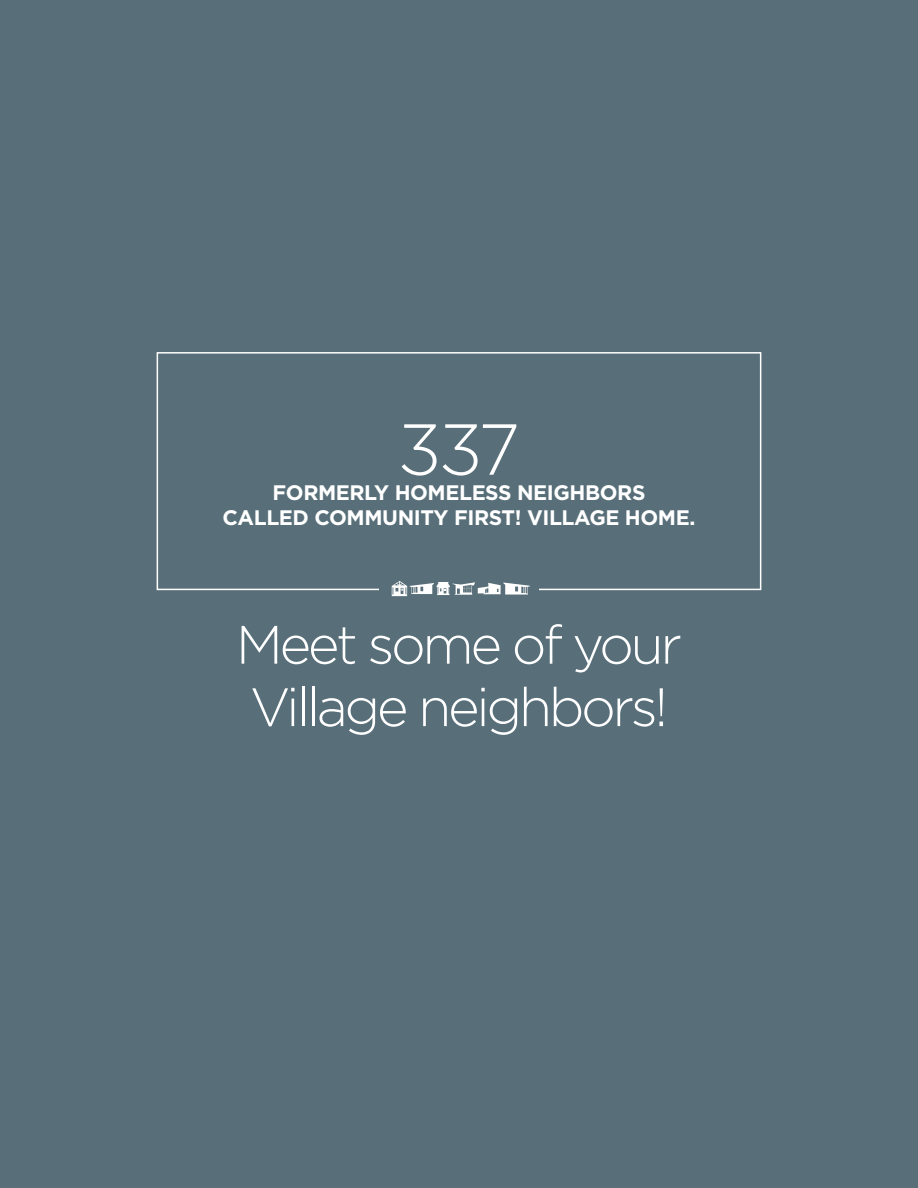
<style>
.page{position:relative;width:918px;height:1188px;background:#586f79}
.page>*{position:absolute;margin:0;border:0;box-sizing:border-box;transform-origin:0 0}
.t1{font:300 72px "Gotham";color:#fff}
.t2{font:300 54px/62.4px "Gotham";letter-spacing:-.06em;color:#fff}
.t3{font:700 21px/25.2px "Gotham";letter-spacing:-.02em;color:#fff;text-align:center}
</style>
<div class="page">
<div style="left:157px;top:352px;width:604px;height:238px;border:2px solid #fff"></div>
<div style="left:379px;top:577px;width:160px;height:26px;background:#586f79"></div>
<svg style="left:392px;top:581px;width:138px;height:15px"></svg>
<h1 class="t1" style="left:398px;top:404px;width:124px">337</h1>
<p class="t3" style="left:223px;top:480px;width:474px">FORMERLY HOMELESS NEIGHBORS<br>CALLED COMMUNITY FIRST! VILLAGE HOME.</p>
<h2 class="t2" style="left:236px;top:612px;width:448px">Meet some of your<br>Village neighbors!</h2>
</div>
